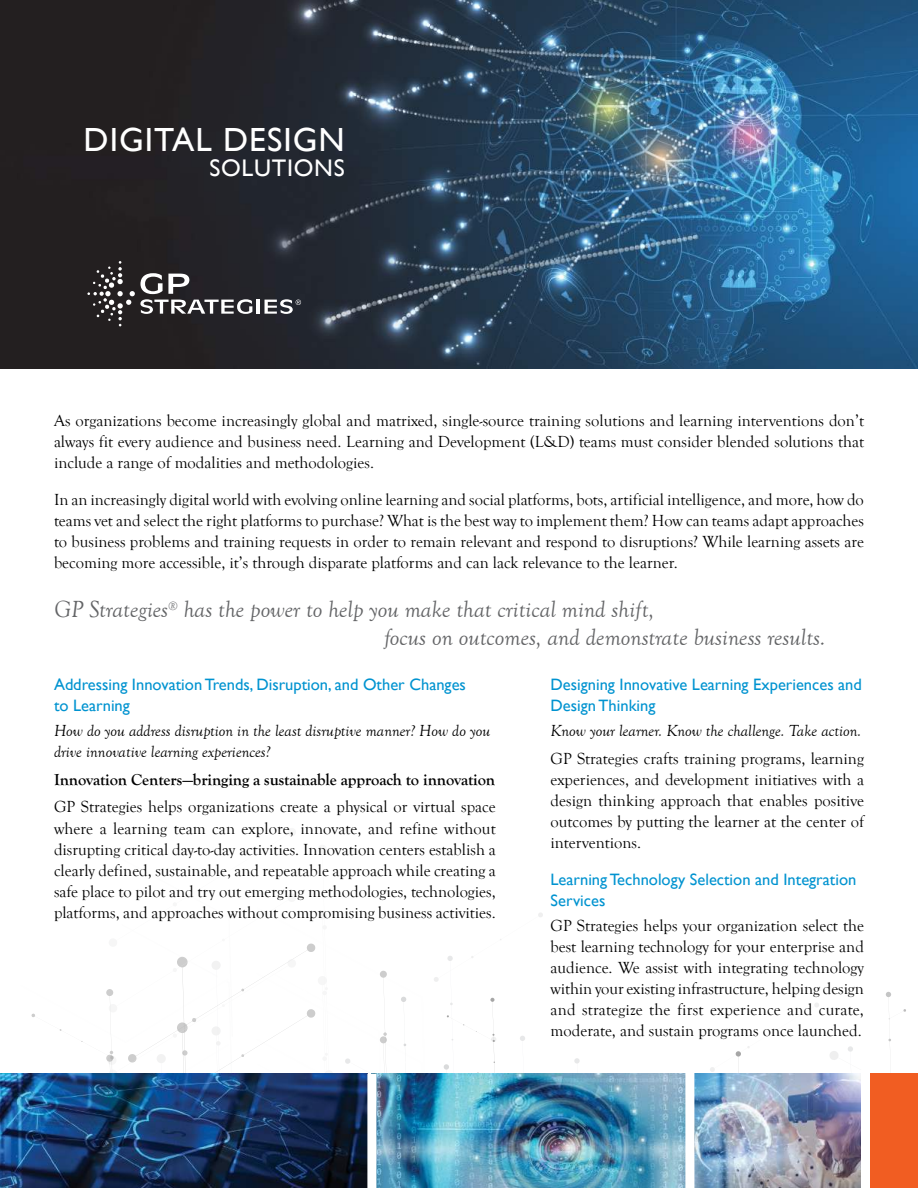
<style>
.page{position:relative;width:918px;height:1188px;background:#fff}
.page>*{position:absolute;margin:0;border:0;box-sizing:border-box;transform-origin:0 0}
.t1{font:33.45px "Gill Sans";letter-spacing:.03em;color:#fff}
.t2{font:italic 24px/28px "Goudy Old Style T";color:#636466}
.t3{font:24px "Gill Sans";letter-spacing:.03em;color:#fff}
.t4{font:16.5px/21px "Goudy Old Style T";color:#000;text-align:justify}
.t5{font:16.5px/21px "Gill Sans";color:#0093d0}
.t6{font:italic 16.5px/21px "Goudy Old Style T";color:#000}
.t7{font:700 16.5px "Goudy Old Style T";letter-spacing:-.005em;color:#000}
</style>
<div class="page">
<svg style="left:574px;top:1058px;width:6px;height:16px"></svg>
<svg style="left:710px;top:1003px;width:110px;height:71px"></svg>
<svg style="left:20px;top:913px;width:523px;height:161px"></svg>
<svg style="left:829px;top:991px;width:77px;height:83px"></svg>
<img style="left:0;top:1074px;width:367px;height:114px">
<img style="left:376px;top:1074px;width:309px;height:114px">
<img style="left:0;top:0;width:918px;height:369px">
<hr style="left:257px;top:300px;width:3px;height:14px;background:#fff">
<svg style="left:87px;top:261px;width:165px;height:65px;background:#413f41"></svg>
<svg style="left:265px;top:299px;width:36px;height:15px"></svg>
<img style="left:694px;top:1074px;width:167px;height:114px">
<div style="left:868px;top:1074px;width:50px;height:114px;background:#f15d22"></div>
<div style="left:861px;top:1070px;width:9px;height:118px;background:#fff"></div>
<h1 class="t1" style="left:84px;top:121px;width:262px">DIGITAL DESIGN</h1>
<h2 class="t3" style="left:209px;top:154px;width:137px">SOLUTIONS</h2>
<p class="t4" style="left:54px;top:410px;width:811px">As organizations become increasingly global and matrixed, single-source training solutions and learning interventions don’t always fit every audience and business need. Learning and Development (L&amp;D) teams must consider blended solutions that include a range of modalities and methodologies.</p>
<p class="t4" style="left:54px;top:490px;width:811px">In an increasingly digital world with evolving online learning and social platforms, bots, artificial intelligence, and more, how do teams vet and select the right platforms to purchase? What is the best way to implement them? How can teams adapt approaches to business problems and training requests in order to remain relevant and respond to disruptions? While learning assets are becoming more accessible, it’s through disparate platforms and can lack relevance to the learner.</p>
<h2 class="t2" style="left:384px;top:595px;width:443px;text-indent:-330px">GP Strategies<sup>®</sup> has the power to help you make that critical mind shift,<br>focus on outcomes, and demonstrate business results.</h2>
<p class="t5" style="left:54px;top:674px;width:413px">Addressing Innovation Trends, Disruption, and Other Changes to Learning</p>
<p class="t6" style="left:54px;top:721px;width:438px">How do you address disruption in the least disruptive manner? How do you drive innovative learning experiences?</p>
<p class="t7" style="left:54px;top:770px;width:443px">Innovation Centers—bringing a sustainable approach to innovation</p>
<p class="t4" style="left:54px;top:797px;width:443px">GP Strategies helps organizations create a physical or virtual space where a learning team can explore, innovate, and refine without disrupting critical day-to-day activities. Innovation centers establish a clearly defined, sustainable, and repeatable approach while creating a safe place to pilot and try out emerging methodologies, technologies, platforms, and approaches without compromising business activities.</p>
<p class="t5" style="left:551px;top:674px;width:313px">Designing Innovative Learning Experiences and<br>Design Thinking</p>
<p class="t6" style="left:551px;top:720px;width:312px">Know your learner. Know the challenge. Take action.</p>
<p class="t4" style="left:551px;top:748px;width:315px">GP Strategies crafts training programs, learning experiences, and development initiatives with a design thinking approach that enables positive outcomes by putting the learner at the center of interventions.</p>
<p class="t5" style="left:551px;top:869px;width:307px">Learning Technology Selection and Integration<br>Services</p>
<p class="t4" style="left:551px;top:916px;width:315px">GP Strategies helps your organization select the best learning technology for your enterprise and audience. We assist with integrating technology within your existing infrastructure, helping design and strategize the first experience and curate, moderate, and sustain programs once launched.</p>
</div>
